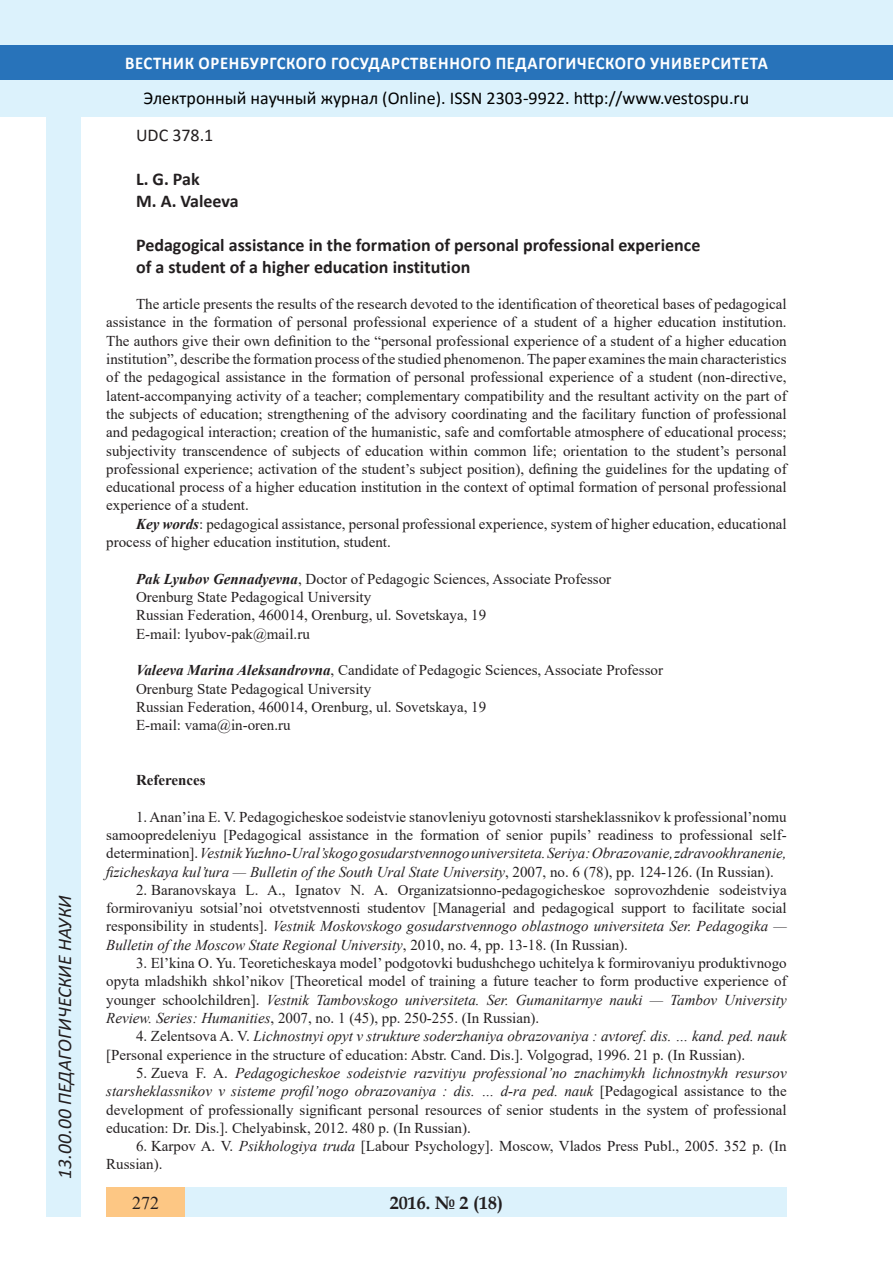
<style>
.page{position:relative;width:893px;height:1263px;background:#fff}
.page>*{position:absolute;margin:0;border:0;box-sizing:border-box;transform-origin:0 0}
.t1{font:italic 19.5px "Calibri";color:#231f20}
.Заголовок_2{font:700 18px "Calibri";color:#231f20}
.t2{font:18px "Calibri";color:#000}
.t3{font:700 18px "Calibri";letter-spacing:.04em;color:#fff;scale:.93 1}
.t4{font:700 18px "Book Antiqua";color:#231f20}
.Заголовок_2-2{font:18px "Calibri";color:#231f20}
.t5{font:18px "Times New Roman";color:#231f20}
.литература{font:15px/18.3px "Times New Roman";color:#231f20;text-align:justify}
.литература-2{font:700 15px "Times New Roman";color:#231f20}
.s1{font-weight:700;font-style:italic}
.s2{font-style:italic}
</style>
<div class="page">
<div style="left:0;top:0;width:893px;height:116px;background:#dcf2fc"></div>
<div style="left:0;top:45px;width:893px;height:34px;background:#2873ba"></div>
<div style="left:106px;top:1188px;width:681px;height:29px;background:#dcf2fc"></div>
<div style="left:106px;top:1188px;width:79px;height:29px;background:#fdc784"></div>
<div style="left:47px;top:116px;width:34px;height:1101px;background:#dcf2fc"></div>
<h1 class="t1" style="left:51px;top:1179px;width:285px;rotate:-90deg">13.00.00 ПЕДАГОГИЧЕСКИЕ НАУКИ</h1>
<h1 class="t1" style="left:51px;top:1105px;width:206px;rotate:-90deg">БИОЛОГИЧЕСКИЕ НАУКИ</h1>
<h1 class="t1" style="left:51px;top:1179px;width:11px;rotate:-90deg">0</h1>
<p class="t3" style="left:125px;top:50px;width:693px">ВЕСТНИК ОРЕНБУРГСКОГО ГОСУДАРСТВЕННОГО ПЕДАГОГИЧЕСКОГО УНИВЕРСИТЕТА</p>
<p class="t2" style="left:144px;top:85px;width:607px">Электронный научный журнал (Online). ISSN 2303-9922. http://www.vestospu.ru</p>
<p class="t2" style="left:583px;top:85px;width:13px">t</p>
<p class="Заголовок_2-2" style="left:136px;top:123px;width:79px">UDC 378.1</p>
<p class="Заголовок_2" style="left:136px;top:166px;width:65px">L. G. Pak</p>
<p class="Заголовок_2" style="left:136px;top:188px;width:104px">M. A. Valeeva</p>
<p class="Заголовок_2" style="left:136px;top:232px;width:566px">Pedagogical assistance in the formation of personal professional experience</p>
<p class="Заголовок_2" style="left:136px;top:254px;width:336px">of a student of a higher education institution</p>
<p class="литература" style="left:106px;top:294px;width:682px;text-indent:30px">The article presents the results of the research devoted to the identification of theoretical bases of pedagogical assistance in the formation of personal professional experience of a student of a higher education institution.<br>The authors give their own definition to the “personal professional experience of a student of a higher education institution”, describe the formation process of the studied phenomenon. The paper examines the main characteristics of the pedagogical assistance in the formation of personal professional experience of a student (non-directive, latent-accompanying activity of a teacher; complementary compatibility and the resultant activity on the part of the subjects of education; strengthening of the advisory coordinating and the facilitary function of professional and pedagogical interaction; creation of the humanistic, safe and comfortable atmosphere of educational process; subjectivity transcendence of subjects of education within common life; orientation to the student’s personal professional experience; activation of the student’s subject position), defining the guidelines for the updating of educational process of a higher education institution in the context of optimal formation of personal professional experience of a student.</p>
<p class="литература" style="left:106px;top:514px;width:682px;text-indent:30px"><span class="s1">Key words</span>: pedagogical assistance, personal professional experience, system of higher education, educational process of higher education institution, student.</p>
<p class="литература" style="left:136px;top:569px;width:477px"><span class="s1">Pak Lyubov Gennadyevna</span>, Doctor of Pedagogic Sciences, Associate Professor</p>
<p class="литература" style="left:136px;top:587px;width:237px">Orenburg State Pedagogical University</p>
<p class="литература" style="left:136px;top:606px;width:352px">Russian Federation, 460014, Orenburg, ul. Sovetskaya, 19</p>
<p class="литература" style="left:136px;top:624px;width:175px">E-mail: lyubov-pak@mail.ru</p>
<p class="литература" style="left:136px;top:660px;width:528px"><span class="s1">Valeeva Marina Aleksandrovna</span>, Candidate of Pedagogic Sciences, Associate Professor</p>
<p class="литература" style="left:136px;top:679px;width:237px">Orenburg State Pedagogical University</p>
<p class="литература" style="left:136px;top:697px;width:352px">Russian Federation, 460014, Orenburg, ul. Sovetskaya, 19</p>
<p class="литература" style="left:136px;top:715px;width:156px">E-mail: vama@in-oren.ru</p>
<p class="литература-2" style="left:136px;top:769px;width:71px">References</p>
<p class="литература" style="left:106px;top:807px;width:682px;text-indent:30px">1. Anan’ina E. V. Pedagogicheskoe sodeistvie stanovleniyu gotovnosti starsheklassnikov k professional’nomu samoopredeleniyu [Pedagogical assistance in the formation of senior pupils’ readiness to professional self&shy;determination]. <span class="s2">Vestnik Yuzhno-Ural’skogo gosudarstvennogo universiteta. Seriya: Obrazovanie, zdravookhranenie, fizicheskaya kul’tura — Bulletin of the South Ural State University</span>, 2007, no. 6 (78), pp. 124-126. (In Russian).</p>
<p class="литература" style="left:106px;top:880px;width:682px;text-indent:30px">2. Baranovskaya L. A., Ignatov N. A. Organizatsionno-pedagogicheskoe soprovozhdenie sodeistviya formirovaniyu sotsial’noi otvetstvennosti studentov [Managerial and pedagogical support to facilitate social responsibility in students]. <span class="s2">Vestnik Moskovskogo gosudarstvennogo oblastnogo universiteta Ser. Pedagogika — Bulletin of the Moscow State Regional University</span>, 2010, no. 4, pp. 13-18. (In Russian).</p>
<p class="литература" style="left:106px;top:953px;width:682px;text-indent:30px">3. El’kina O. Yu. Teoreticheskaya model’ podgotovki budushchego uchitelya k formirovaniyu produktivnogo opyta mladshikh shkol’nikov [Theoretical model of training a future teacher to form productive experience of younger schoolchildren]. <span class="s2">Vestnik Tambovskogo universiteta. Ser. Gumanitarnye nauki — Tambov University Review. Series: Humanities</span>, 2007, no. 1 (45), pp. 250-255. (In Russian).</p>
<p class="литература" style="left:106px;top:1027px;width:682px;text-indent:30px">4. Zelentsova A. V. <span class="s2">Lichnostnyi opyt v strukture soderzhaniya obrazovaniya : avtoref. dis. … kand. ped. nauk </span>[Personal experience in the structure of education: Abstr. Cand. Dis.]. Volgograd, 1996. 21 p. (In Russian).</p>
<p class="литература" style="left:106px;top:1063px;width:682px;text-indent:30px">5. Zueva F. A. <span class="s2">Pedagogicheskoe sodeistvie razvitiyu professional’no znachimykh lichnostnykh resursov starsheklassnikov v sisteme profil’nogo obrazovaniya : dis. … d-ra ped. nauk</span> [Pedagogical assistance to the development of professionally significant personal resources of senior students in the system of professional education: Dr. Dis.]. Chelyabinsk, 2012. 480 p. (In Russian).</p>
<p class="литература" style="left:106px;top:1136px;width:682px;text-indent:30px">6. Karpov A. V. <span class="s2">Psikhologiya truda</span> [Labour Psychology]. Moscow, Vlados Press Publ., 2005. 352 p. (In<br>Russian).</p>
<p class="t5" style="left:132px;top:1190px;width:28px">272</p>
<p class="t4" style="left:390px;top:1190px;width:115px">2016. № 2 (18)</p>
</div>
